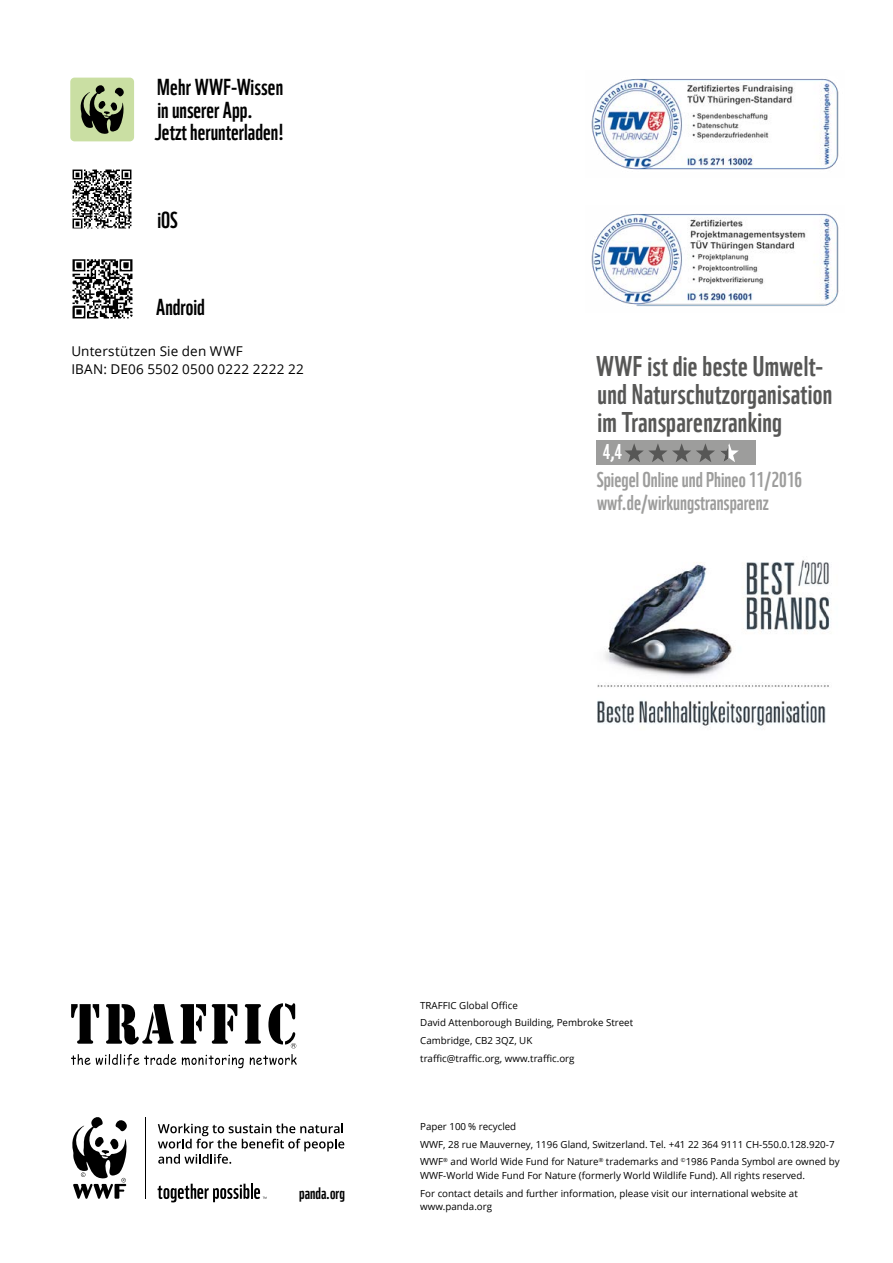
<style>
.page{position:relative;width:893px;height:1263px;background:#fff}
.page>*{position:absolute;margin:0;border:0;box-sizing:border-box;transform-origin:0 0}
.t1{font:27.75px "WWF";letter-spacing:.01em;color:#575756}
.Headline_12{font:22.5px "WWF";color:#000}
.t2{font:20.85px "WWF";color:#9d9d9c}
.t3{font:20.85px "WWF";color:#fff}
.t4{font:16.2px "WWF";color:#000}
.t5{font:13.5px "Open Sans";letter-spacing:.02em;color:#000}
.Boilerplate_Text{font:9.75px/13.5px "Open Sans";color:#000}
</style>
<div class="page">
<svg style="left:158px;top:1184px;width:108px;height:18px"></svg>
<svg style="left:72px;top:1117px;width:55px;height:82px"></svg>
<hr style="left:145px;top:1117px;width:1px;height:82px;background:#000">
<svg style="left:158px;top:1123px;width:186px;height:41px"></svg>
<svg style="left:71px;top:1004px;width:28px;height:40px"></svg>
<svg style="left:106px;top:1004px;width:68px;height:40px"></svg>
<svg style="left:180px;top:1004px;width:26px;height:40px"></svg>
<svg style="left:212px;top:1004px;width:25px;height:40px"></svg>
<svg style="left:245px;top:1004px;width:16px;height:40px"></svg>
<svg style="left:71px;top:1054px;width:105px;height:11px"></svg>
<svg style="left:182px;top:1055px;width:62px;height:13px"></svg>
<svg style="left:250px;top:1054px;width:47px;height:11px"></svg>
<svg style="left:268px;top:1003px;width:28px;height:45px"></svg>
<div style="left:70px;top:78px;width:64px;height:63px;background:#cadfa3;border-radius:4px"></div>
<img style="left:72px;top:169px;width:60px;height:60px">
<img style="left:72px;top:259px;width:61px;height:60px">
<img style="left:591px;top:78px;width:248px;height:92px">
<img style="left:591px;top:214px;width:248px;height:93px">
<div style="left:596px;top:441px;width:160px;height:24px;background:#9d9d9c"></div>
<svg style="left:625px;top:443px;width:114px;height:19px"></svg>
<svg style="left:80px;top:85px;width:44px;height:49px"></svg>
<img style="left:597px;top:560px;width:235px;height:168px">
<p class="Headline_12" style="left:157px;top:69px;width:128px">Mehr WWF-Wissen</p>
<p class="Headline_12" style="left:157px;top:92px;width:97px">in unserer App.</p>
<p class="Headline_12" style="left:155px;top:114px;width:131px">Jetzt herunterladen!</p>
<p class="Headline_12" style="left:157px;top:202px;width:22px">iOS</p>
<p class="Headline_12" style="left:156px;top:289px;width:50px">Android</p>
<p class="t5" style="left:71px;top:342px;width:173px">Unterstützen Sie den WWF</p>
<p class="t5" style="left:71px;top:360px;width:234px">IBAN: DE06 5502 0500 0222 2222 22</p>
<p class="t1" style="left:596px;top:344px;width:228px">WWF ist die beste Umwelt-</p>
<p class="t1" style="left:598px;top:372px;width:236px">und Naturschutzorganisation</p>
<p class="t1" style="left:597px;top:400px;width:186px">im Transparenzranking</p>
<p class="t2" style="left:596px;top:464px;width:207px">Spiegel Online und Phineo 11/2016</p>
<p class="t2" style="left:597px;top:486px;width:173px">wwf.de/wirkungstransparenz</p>
<p class="t3" style="left:603px;top:435px;width:21px">4,4</p>
<p class="t4" style="left:299px;top:1180px;width:47px">panda.org</p>
<p class="Boilerplate_Text" style="left:420px;top:998px;width:99px">TRAFFIC Global Office</p>
<p class="Boilerplate_Text" style="left:420px;top:1016px;width:214px">David Attenborough Building, Pembroke Street</p>
<p class="Boilerplate_Text" style="left:420px;top:1034px;width:114px">Cambridge, CB2 3QZ, UK</p>
<p class="Boilerplate_Text" style="left:420px;top:1051px;width:156px">traffic@traffic.org, www.traffic.org</p>
<p class="Boilerplate_Text" style="left:420px;top:1119px;width:98px">Paper 100 % recycled</p>
<p class="Boilerplate_Text" style="left:420px;top:1137px;width:416px">WWF, 28 rue Mauverney, 1196 Gland, Switzerland. Tel. +41 22 364 9111 CH-550.0.128.920-7</p>
<p class="Boilerplate_Text" style="left:420px;top:1155px;width:421px">WWF<sup>®</sup> and World Wide Fund for Nature<sup>®</sup> trademarks and <sup>©</sup>1986 Panda Symbol are owned by<br>WWF-World Wide Fund For Nature (formerly World Wildlife Fund). All rights reserved.</p>
<p class="Boilerplate_Text" style="left:420px;top:1186px;width:379px">For contact details and further information, please visit our international website at www.panda.org</p>
</div>
